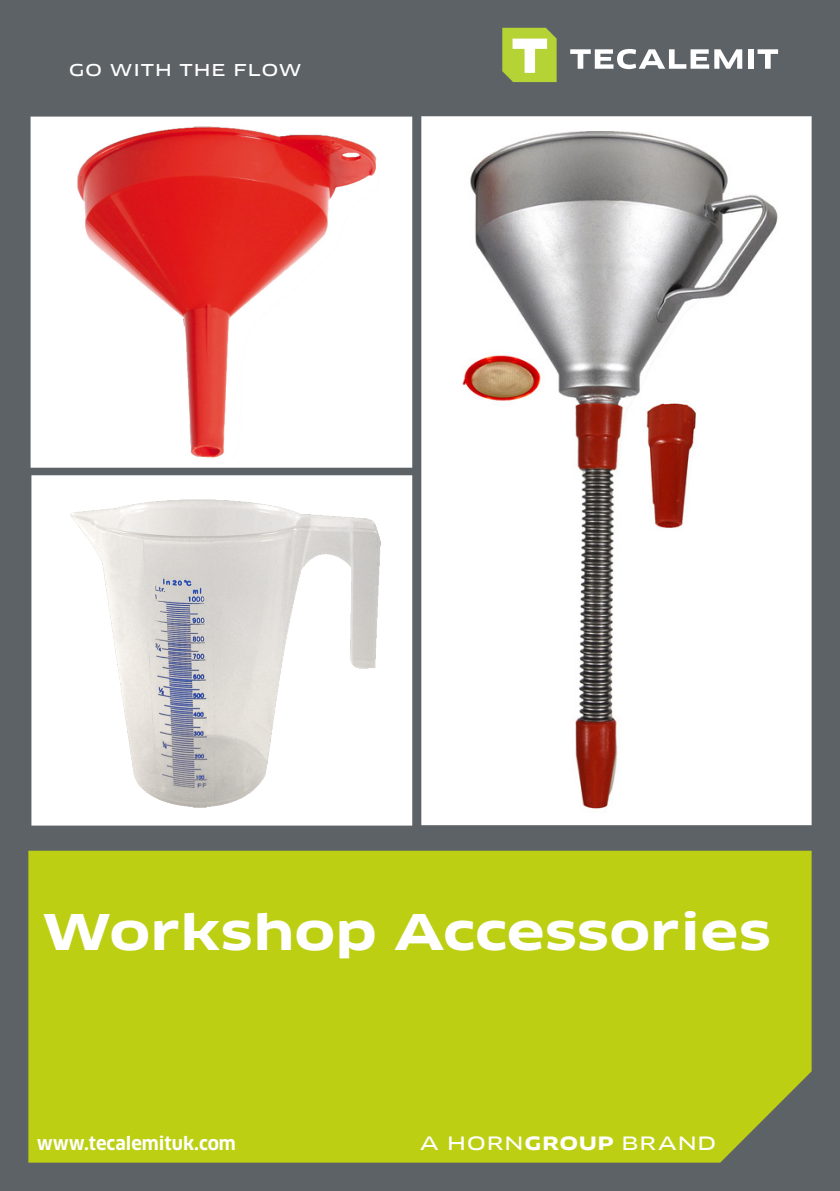
<style>
.page{position:relative;width:840px;height:1191px;background:#fff}
.page>*{position:absolute;margin:0;border:0;box-sizing:border-box;transform-origin:0 0}
.t1{font:700 48px "Clan OT Extd";color:#fff}
.t2{font:700 18px "Clan OT";color:#fff}
.t3{font:18px "Clan OT Extd News";letter-spacing:.025em;color:#fff}
.t4{font:16px "Clan OT Extd News";letter-spacing:.03em;color:#fff}
.s1{font-family:"Clan OT Extd";font-weight:700}
</style>
<div class="page">
<div style="left:0;top:0;width:839px;height:1191px;background:#5d6266"></div>
<div style="left:27px;top:849px;width:785px;height:314px;background:#bccf13"></div>
<svg style="left:570px;top:49px;width:138px;height:20px"></svg>
<svg style="left:714px;top:49px;width:27px;height:20px"></svg>
<div style="left:747px;top:49px;width:6px;height:20px;background:#fff"></div>
<svg style="left:757px;top:49px;width:20px;height:20px"></svg>
<svg style="left:502px;top:28px;width:54px;height:54px"></svg>
<div style="left:421px;top:116px;width:390px;height:709px;background:#fff;border:2px solid #fff"></div>
<div style="left:31px;top:117px;width:381px;height:351px;background:#fff"></div>
<div style="left:31px;top:475px;width:381px;height:350px;background:#fff;border:2px solid #fff"></div>
<img style="left:77px;top:126px;width:300px;height:332px">
<img style="left:70px;top:499px;width:311px;height:309px">
<img style="left:462px;top:132px;width:316px;height:680px">
<p class="t4" style="left:69px;top:60px;width:234px">GO WITH THE FLOW</p>
<p class="t1" style="left:42px;top:903px;width:730px">Workshop Accessories</p>
<p class="t2" style="left:37px;top:1133px;width:200px">www.tecalemituk.com</p>
<p class="t3" style="left:420px;top:1132px;width:298px">A HORN<span class="s1">GROUP</span> BRAND</p>
</div>
